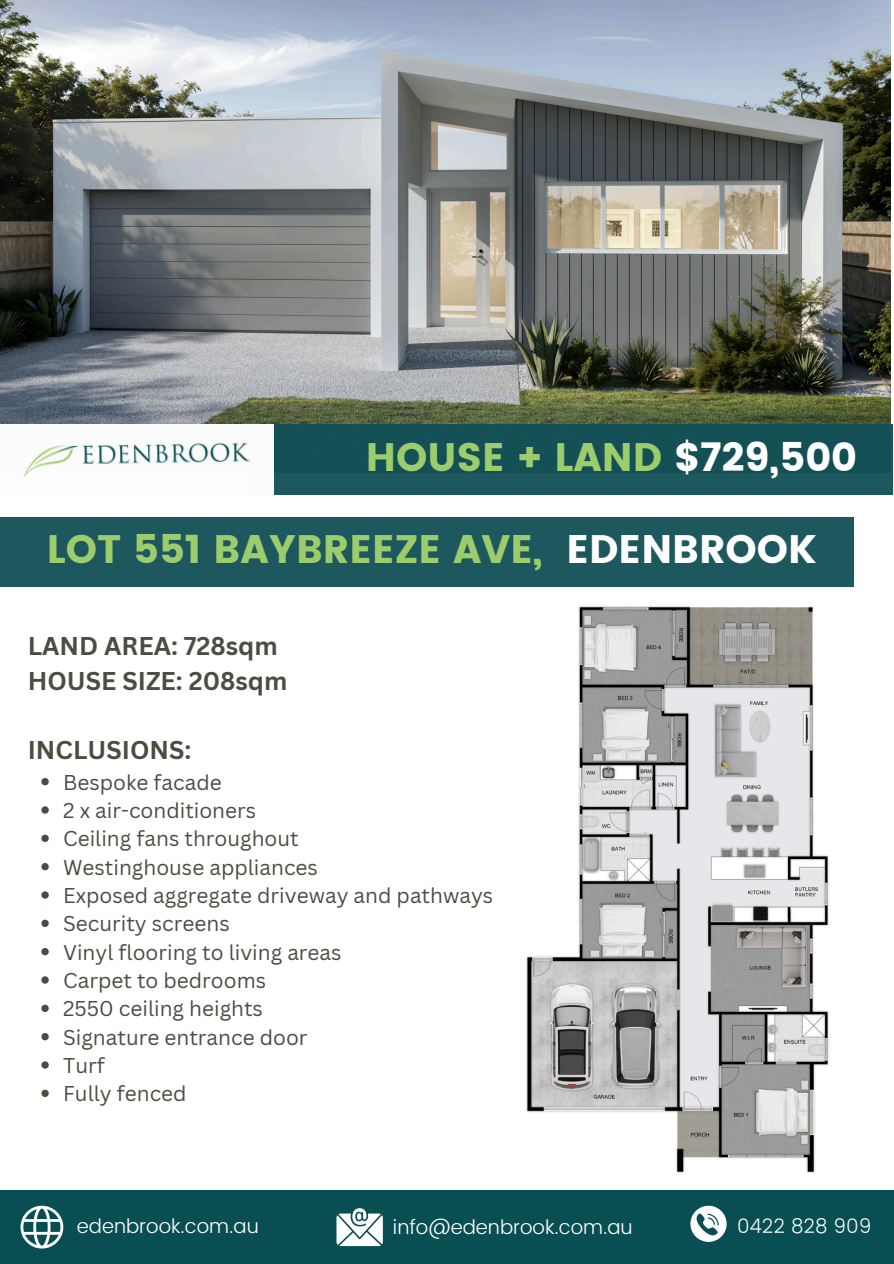
<style>
.page{position:relative;width:894px;height:1264px;background:#fff}
.page>*{position:absolute;margin:0;border:0;box-sizing:border-box;transform-origin:0 0}
.t1{font:39.75px "Poppins";color:#9dcc6c}
.t2{font:700 25.05px/34.7px "Canva Sans";color:#4d4c41}
.t3{font:20.85px "Canva Sans";color:#4d4c41}
.t4{font:300 19.8px "Poppins";color:#fff}
.s1{color:#fff}
</style>
<div class="page">
<img style="left:0;top:0;width:890px;height:424px">
<div style="left:252px;top:424px;width:641px;height:71px;background:#115057"></div>
<div style="left:0;top:517px;width:852px;height:69px;background:#1d585f"></div>
<div style="left:0;top:1190px;width:893px;height:73px;background:#084e53"></div>
<svg style="left:336px;top:1208px;width:46px;height:37px"></svg>
<svg style="left:690px;top:1205px;width:36px;height:36px"></svg>
<svg style="left:20px;top:1205px;width:43px;height:43px"></svg>
<img style="left:23px;top:424px;width:250px;height:71px">
<img style="left:526px;top:606px;width:303px;height:567px">
<svg style="left:41px;top:778px;width:8px;height:7px"></svg>
<svg style="left:41px;top:806px;width:8px;height:7px"></svg>
<svg style="left:41px;top:834px;width:8px;height:8px"></svg>
<svg style="left:41px;top:863px;width:8px;height:7px"></svg>
<svg style="left:41px;top:891px;width:8px;height:7px"></svg>
<svg style="left:41px;top:919px;width:8px;height:8px"></svg>
<svg style="left:41px;top:948px;width:8px;height:7px"></svg>
<svg style="left:41px;top:976px;width:8px;height:7px"></svg>
<svg style="left:41px;top:1004px;width:8px;height:8px"></svg>
<svg style="left:41px;top:1033px;width:8px;height:7px"></svg>
<svg style="left:41px;top:1061px;width:8px;height:7px"></svg>
<svg style="left:41px;top:1089px;width:8px;height:7px"></svg>
<p class="t1" style="left:365px;top:434px;width:493px">HOUSE + LAND <span class="s1">$729,500</span></p>
<p class="t1" style="left:47px;top:526px;width:771px">LOT 551 BAYBREEZE AVE, <span class="s1">EDENBROOK</span></p>
<h1 class="t2" style="left:28px;top:628px;width:261px">LAND AREA: 728sqm<br>HOUSE SIZE: 208sqm</h1>
<p class="t2" style="left:28px;top:732px;width:165px">INCLUSIONS:</p>
<h3 class="t3" style="left:63px;top:767px;width:160px">Bespoke facade</h3>
<h2 class="t3" style="left:63px;top:795px;width:194px">2 x air-conditioners</h2>
<p class="t3" style="left:63px;top:824px;width:237px">Ceiling fans throughout</p>
<p class="t3" style="left:63px;top:852px;width:256px">Westinghouse appliances</p>
<p class="t3" style="left:63px;top:880px;width:431px">Exposed aggregate driveway and pathways</p>
<p class="t3" style="left:63px;top:908px;width:168px">Security screens</p>
<p class="t3" style="left:63px;top:937px;width:280px">Vinyl flooring to living areas</p>
<p class="t3" style="left:63px;top:965px;width:204px">Carpet to bedrooms</p>
<p class="t3" style="left:63px;top:993px;width:201px">2550 ceiling heights</p>
<p class="t3" style="left:63px;top:1022px;width:246px">Signature entrance door</p>
<p class="t3" style="left:63px;top:1050px;width:43px">Turf</p>
<p class="t3" style="left:63px;top:1078px;width:125px">Fully fenced</p>
<p class="t4" style="left:77px;top:1213px;width:183px">edenbrook.com.au</p>
<p class="t4" style="left:393px;top:1215px;width:241px">info@edenbrook.com.au</p>
<h1 class="t4" style="left:736px;top:1213px;width:136px">0422 828 909</h1>
</div>
